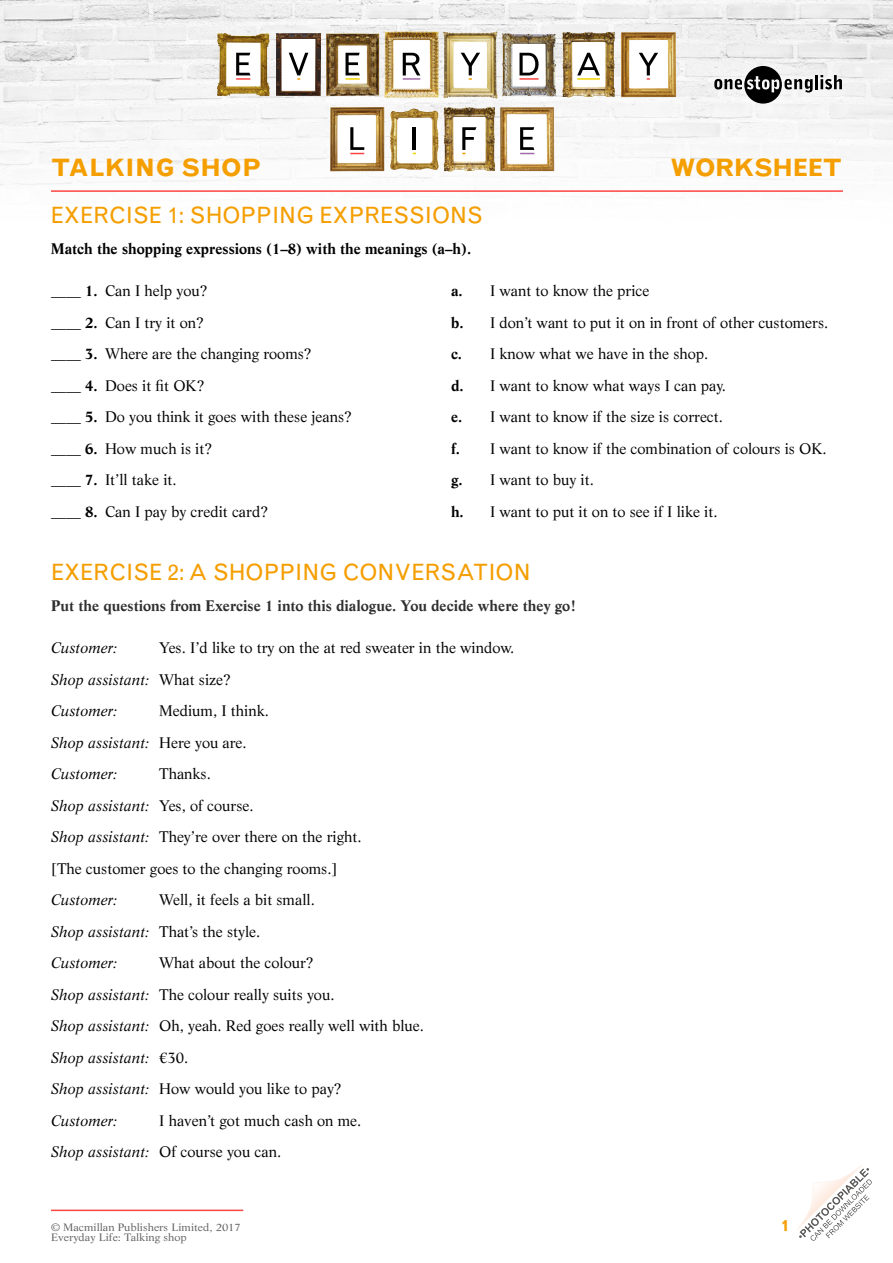
<style>
.page{position:relative;width:893px;height:1263px;background:#fff}
.page>*{position:absolute;margin:0;border:0;box-sizing:border-box;transform-origin:0 0}
.t1{font:700 24px "Grotesque MT Std";letter-spacing:.01em;color:#f59e00}
.t2{font:700 24px "Grotesque MT Std";letter-spacing:-.02em;color:#f59e00}
._15pt_B_head{font:22.5px "Grotesque MT Std";color:#f59e00}
.body{font:15px "Life LT Std";color:#000}
.body-2{font:italic 15px "Life LT Std";color:#000}
.body-3{font:700 15px "Life LT Std";color:#2e2e2e}
.body-4{font:700 15px "Life LT Std";color:#000}
._16pt_A_head{font:700 15px "Grotesque MT Std";color:#f59e00}
.t3{font:10.5px "Life LT Std";color:#646363;scale:1.08 1}
.s1{font-weight:700}
.s2{font-style:normal}
.s3{font-style:italic}
</style>
<div class="page">
<img style="left:0;top:0;width:893px;height:186px">
<hr style="left:51px;top:1209px;width:192px;height:2px;background:#fc4441">
<svg style="left:797px;top:1165px;width:75px;height:76px"></svg>
<svg style="left:695px;top:47px;width:166px;height:76px;fill:#f2f2f2"></svg>
<svg style="left:714px;top:66px;width:99px;height:38px"></svg>
<hr style="left:815px;top:75px;width:3px;height:14px;background:#000">
<svg style="left:820px;top:75px;width:22px;height:14px"></svg>
<hr style="left:51px;top:190px;width:792px;height:2px;background:#fc4441">
<img style="left:621px;top:32px;width:55px;height:65px">
<img style="left:562px;top:32px;width:53px;height:65px">
<img style="left:443px;top:31px;width:55px;height:68px">
<img style="left:217px;top:33px;width:53px;height:63px">
<img style="left:326px;top:33px;width:53px;height:63px">
<img style="left:276px;top:33px;width:45px;height:63px">
<img style="left:384px;top:31px;width:55px;height:67px">
<img style="left:502px;top:33px;width:54px;height:64px">
<svg style="left:236px;top:53px;width:14px;height:27px"></svg>
<svg style="left:346px;top:53px;width:14px;height:27px"></svg>
<svg style="left:289px;top:53px;width:19px;height:27px"></svg>
<svg style="left:403px;top:53px;width:17px;height:27px"></svg>
<svg style="left:461px;top:53px;width:19px;height:27px"></svg>
<hr style="left:519px;top:78px;width:20px;height:2px;background:#fc4441">
<svg style="left:519px;top:53px;width:20px;height:22px"></svg>
<hr style="left:577px;top:78px;width:23px;height:2px;background:#f2d300">
<svg style="left:577px;top:53px;width:23px;height:22px"></svg>
<svg style="left:639px;top:53px;width:19px;height:27px"></svg>
<img style="left:500px;top:107px;width:54px;height:64px">
<img style="left:443px;top:107px;width:52px;height:65px">
<img style="left:390px;top:108px;width:49px;height:62px">
<img style="left:330px;top:107px;width:54px;height:64px">
<svg style="left:350px;top:127px;width:14px;height:27px"></svg>
<hr style="left:413px;top:127px;width:3px;height:23px;background:#000">
<svg style="left:462px;top:127px;width:14px;height:27px"></svg>
<svg style="left:520px;top:127px;width:14px;height:27px"></svg>
<h1 class="t2" style="left:670px;top:154px;width:173px">WORKSHEET</h1>
<h1 class="t1" style="left:51px;top:154px;width:212px">TALKING SHOP</h1>
<p class="_15pt_B_head" style="left:51px;top:202px;width:433px">EXERCISE 1: SHOPPING EXPRESSIONS</p>
<p class="body-4" style="left:51px;top:240px;width:422px">Match the shopping expressions (1–8) with the meanings (a–h).</p>
<p class="body" style="left:51px;top:282px;width:158px">____ <span class="s1">1.</span> Can I help you?</p>
<p class="body" style="left:51px;top:313px;width:154px">____ <span class="s1">2.</span> Can I try it on?</p>
<p class="body" style="left:51px;top:345px;width:262px">____ <span class="s1">3.</span> Where are the changing rooms?</p>
<p class="body" style="left:51px;top:376px;width:155px">____ <span class="s1">4.</span> Does it fit OK?</p>
<p class="body" style="left:51px;top:408px;width:302px">____ <span class="s1">5.</span> Do you think it goes with these jeans?</p>
<p class="body" style="left:51px;top:439px;width:163px">____ <span class="s1">6.</span> How much is it?</p>
<p class="body" style="left:51px;top:471px;width:127px">___<span class="s1">_ 7.</span> It’ll take it.</p>
<p class="body" style="left:51px;top:502px;width:219px">___<span class="s1">_ 8.</span> Can I pay by credit card?</p>
<p class="body" style="left:451px;top:282px;width:200px"><span class="s1">a.</span> I want to know the price</p>
<p class="body" style="left:451px;top:313px;width:379px"><span class="s1">b.</span> I don’t want to put it on in front of other customers.</p>
<p class="body" style="left:451px;top:345px;width:259px"><span class="s1">c.</span> I know what we have in the shop.</p>
<p class="body" style="left:451px;top:376px;width:276px"><span class="s1">d.</span> I want to know what ways I can pay.</p>
<p class="body" style="left:451px;top:408px;width:274px"><span class="s1">e.</span> I want to know if the size is correct.</p>
<p class="body" style="left:451px;top:439px;width:377px"><span class="s1">f.</span> I want to know if the combination of colours is OK.</p>
<p class="body" style="left:451px;top:471px;width:144px"><span class="s1">g.</span> I want to buy it.</p>
<p class="body" style="left:451px;top:502px;width:268px"><span class="s1">h.</span> I want to put it on to see if I like it.</p>
<p class="_15pt_B_head" style="left:51px;top:559px;width:481px">EXERCISE 2: A SHOPPING CONVERSATION</p>
<p class="body-3" style="left:51px;top:597px;width:526px">Put the questions from Exercise 1 into this dialogue. You decide where they go!</p>
<p class="body-2" style="left:51px;top:639px;width:68px">Customer:</p>
<p class="body" style="left:159px;top:639px;width:357px">Yes. I’d like to try on the at red sweater in the window.</p>
<p class="body-2" style="left:51px;top:670px;width:181px">Shop assistant: <span class="s2">What size?</span></p>
<p class="body-2" style="left:51px;top:702px;width:68px">Customer:</p>
<p class="body" style="left:159px;top:702px;width:111px">Medium, I think.</p>
<p class="body-2" style="left:51px;top:733px;width:197px">Shop assistant: <span class="s2">Here you are.</span></p>
<p class="body-2" style="left:51px;top:765px;width:68px">Customer:</p>
<p class="body" style="left:159px;top:765px;width:53px">Thanks.</p>
<p class="body-2" style="left:51px;top:796px;width:204px">Shop assistant: <span class="s2">Yes, of course.</span></p>
<p class="body" style="left:51px;top:828px;width:312px"><span class="s3">Shop assistant:</span> They’re over there on the right.</p>
<p class="body" style="left:51px;top:859px;width:288px">[The customer goes to the changing rooms.]</p>
<p class="body-2" style="left:51px;top:891px;width:68px">Customer:</p>
<p class="body" style="left:159px;top:891px;width:157px">Well, it feels a bit small.</p>
<p class="body" style="left:51px;top:922px;width:211px"><span class="s3">Shop assistant:</span> That’s the style.</p>
<p class="body-2" style="left:51px;top:954px;width:68px">Customer:</p>
<p class="body" style="left:159px;top:954px;width:156px">What about the colour?</p>
<p class="body" style="left:51px;top:985px;width:285px"><span class="s3">Shop assistant:</span> The colour really suits you.</p>
<p class="body" style="left:51px;top:1017px;width:374px"><span class="s3">Shop assistant:</span> Oh, yeah. Red goes really well with blue.</p>
<p class="body-2" style="left:51px;top:1048px;width:139px">Shop assistant: <span class="s2">€30.</span></p>
<p class="body" style="left:51px;top:1080px;width:292px"><span class="s3">Shop assistant:</span> How would you like to pay?</p>
<p class="body-2" style="left:51px;top:1111px;width:68px">Customer:</p>
<p class="body" style="left:159px;top:1111px;width:204px">I haven’t got much cash on me.</p>
<p class="body" style="left:51px;top:1143px;width:231px"><span class="s3">Shop assistant:</span> Of course you can.</p>
<p class="t3" style="left:51px;top:1220px;width:177px">© Macmillan Publishers Limited, 2017</p>
<p class="_16pt_A_head" style="left:782px;top:1216px;width:9px">1</p>
<p class="t3" style="left:51px;top:1231px;width:127px">Everyday Life: Talking shop</p>
</div>
